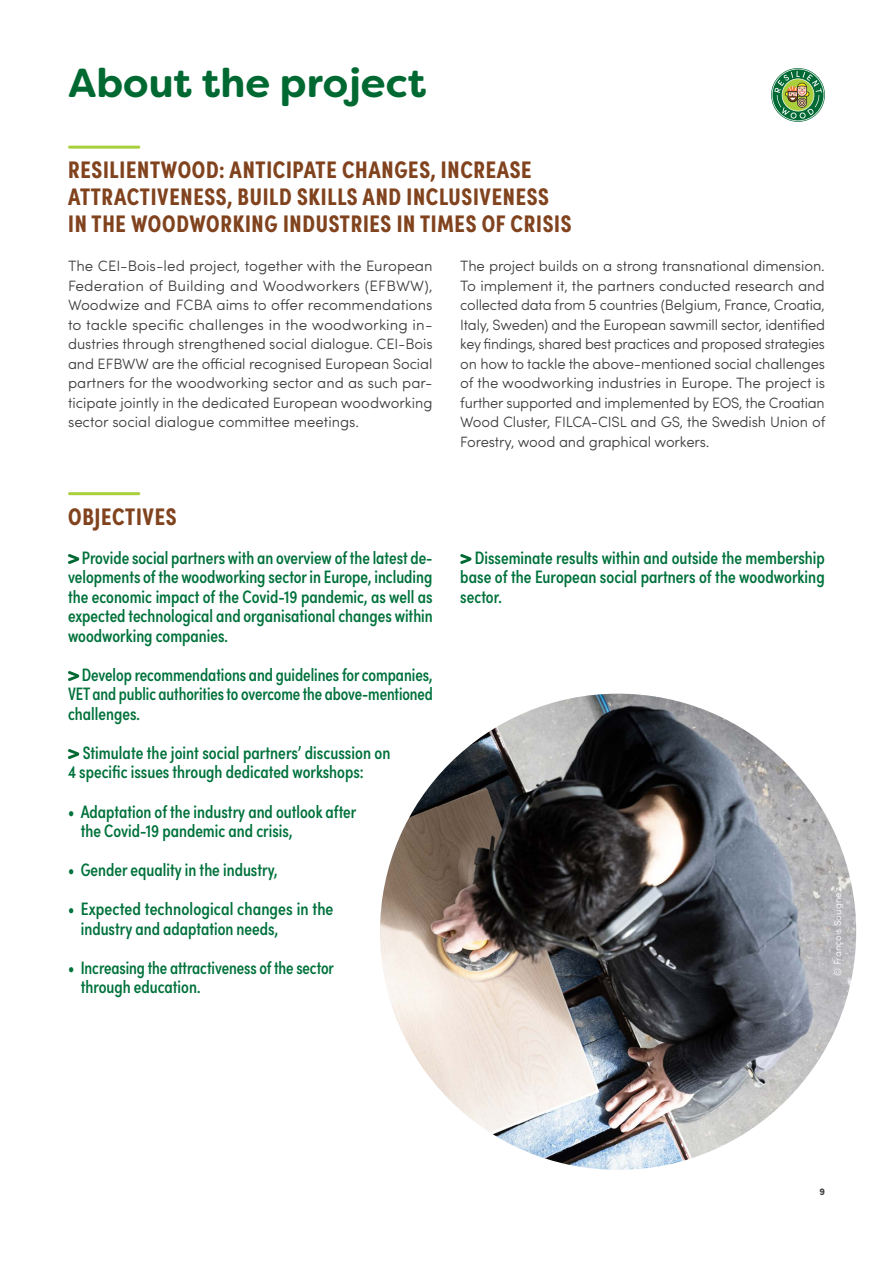
<style>
.page{position:relative;width:893px;height:1263px;background:#fff}
.page>*{position:absolute;margin:0;border:0;box-sizing:border-box;transform-origin:0 0}
.t1{font:700 40.5px "Filson Soft";color:#006932}
.t2{font:700 24px/27px "Sofia Pro Condensed";letter-spacing:.03em;color:#81431e}
.t3{font:500 18px/19.5px "Sofia Pro Condensed";color:#00723c}
.t4{font:300 15px/19.5px "Sofia Pro Soft";letter-spacing:-.01em;color:#3e3e3f;text-align:justify}
.t5{font:300 9.75px "Sofia Pro Soft";letter-spacing:.005em;color:#fff}
.t6{font:700 9.75px "Sofia Pro Soft";color:#3e3e3f}
</style>
<div class="page">
<svg style="left:771px;top:68px;width:54px;height:54px"></svg>
<svg style="left:68px;top:554px;width:11px;height:10px"></svg>
<svg style="left:68px;top:671px;width:11px;height:10px"></svg>
<svg style="left:68px;top:749px;width:11px;height:10px"></svg>
<svg style="left:460px;top:554px;width:11px;height:10px"></svg>
<hr style="left:70px;top:146px;width:69px;height:3px;background:#a9cf3a">
<hr style="left:70px;top:492px;width:69px;height:3px;background:#a9cf3a">
<img style="left:380px;top:694px;width:476px;height:476px;border-radius:238px">
<h1 class="t1" style="left:68px;top:57px;width:360px">About the project</h1>
<h2 class="t2" style="left:68px;top:155px;width:505px">RESILIENTWOOD: ANTICIPATE CHANGES, INCREASE<br>ATTRACTIVENESS, BUILD SKILLS AND INCLUSIVENESS<br>IN THE WOODWORKING INDUSTRIES IN TIMES OF CRISIS</h2>
<p class="t4" style="left:68px;top:256px;width:366px">The CEI-Bois-led project, together with the European Federation of Building and Woodworkers (EFBWW), Woodwize and FCBA aims to offer recommendations to tackle specific challenges in the woodworking in&shy;dustries through strengthened social dialogue. CEI-Bois and EFBWW are the official recognised European Social partners for the woodworking sector and as such par&shy;ticipate jointly in the dedicated European woodworking sector social dialogue committee meetings.</p>
<p class="t4" style="left:460px;top:256px;width:367px">The project builds on a strong transnational dimension.<br>To implement it, the partners conducted research and collected data from 5 countries (Belgium, France, Croatia, Italy, Sweden) and the European sawmill sector, identified key findings, shared best practices and proposed strategies on how to tackle the above-mentioned social challenges of the woodworking industries in Europe. The project is further supported and implemented by EOS, the Croatian Wood Cluster, FILCA-CISL and GS, the Swedish Union of Forestry, wood and graphical workers.</p>
<h2 class="t2" style="left:68px;top:501px;width:110px">OBJECTIVES</h2>
<p class="t3" style="left:68px;top:547px;width:366px;text-align:justify;text-indent:14px">Provide social partners with an overview of the latest de&shy;velopments of the woodworking sector in Europe, including the economic impact of the Covid-19 pandemic, as well as expected technological and organisational changes within woodworking companies.</p>
<p class="t3" style="left:68px;top:664px;width:366px;text-align:justify;text-indent:14px">Develop recommendations and guidelines for companies, VET and public authorities to overcome the above-mentioned challenges.</p>
<p class="t3" style="left:68px;top:742px;width:324px;text-indent:15px">Stimulate the joint social partners’ discussion on<br>4 specific issues through dedicated workshops:</p>
<p class="t3" style="left:81px;top:800px;width:277px;text-indent:-13px">• Adaptation of the industry and outlook after the Covid-19 pandemic and crisis,</p>
<p class="t3" style="left:68px;top:859px;width:211px">• Gender equality in the industry,</p>
<p class="t3" style="left:81px;top:898px;width:254px;text-indent:-13px">• Expected technological changes in the industry and adaptation needs,</p>
<p class="t3" style="left:81px;top:956px;width:255px;text-indent:-13px">• Increasing the attractiveness of the sector through education.</p>
<p class="t3" style="left:460px;top:547px;width:366px;text-align:justify;text-indent:15px">Disseminate results within and outside the membership base of the European social partners of the woodworking sector.</p>
<p class="t5" style="left:831px;top:976px;width:90px;rotate:-90deg">© François Sougnez</p>
<p class="t6" style="left:819px;top:1184px;width:7px">9</p>
</div>
